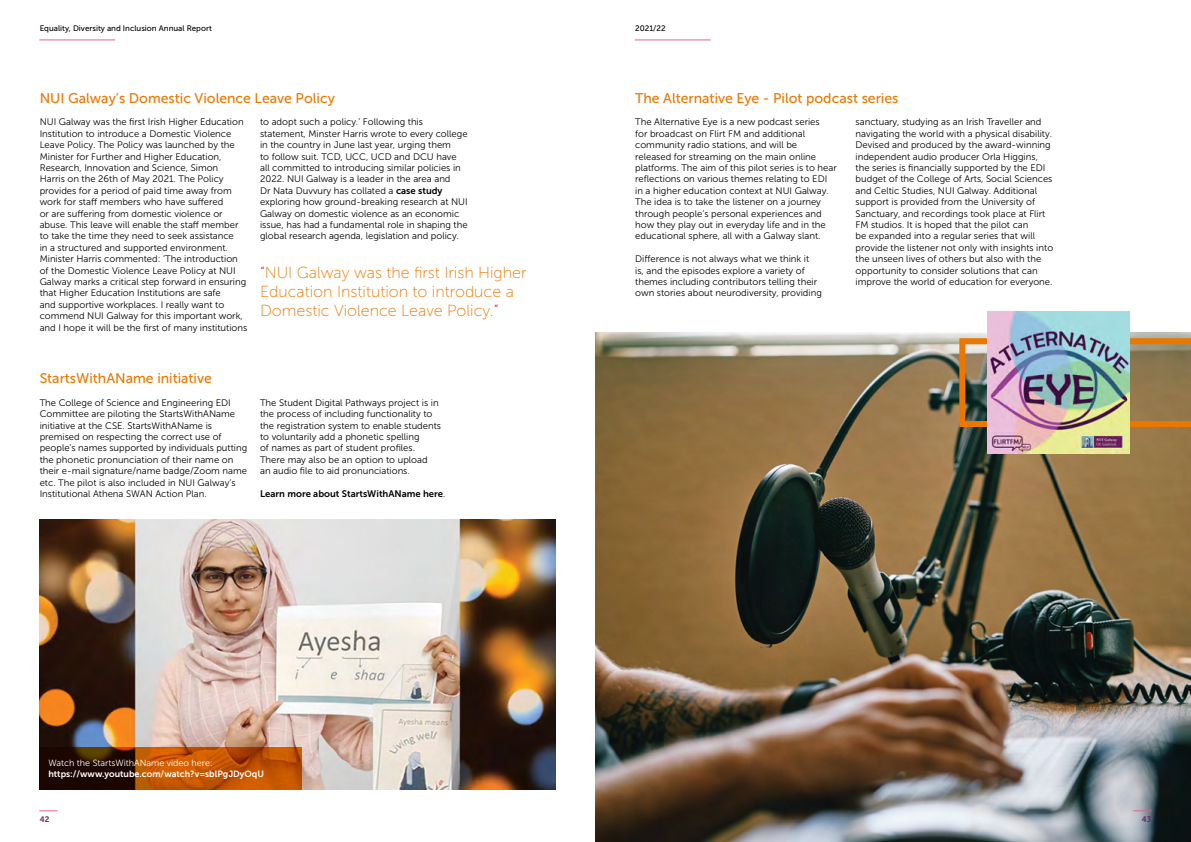
<style>
.page{position:relative;width:1191px;height:842px;background:#fff}
.page>*{position:absolute;margin:0;border:0;box-sizing:border-box;transform-origin:0 0}
.t1{font:16px/19.2px "Museo Sans 100";color:#ea7800}
.t2{font:14px "Museo Sans 500";color:#ea7800}
.t3{font:9.5px/11.4px "Museo Sans 300";color:#000}
.t4{font:9.5px "Museo Sans 700";color:#000}
.t5{font:9px "Museo Sans 700";color:#fff}
.t6{font:9px "Museo Sans 300";color:#fff}
.t7{font:8px "Museo Sans 500";color:#000}
.t8{font:8px "Museo Sans 700";color:#672766}
.s1{font-family:"Museo Sans 700"}
.s2{color:#c00630}
.s3{font-family:"Museo Sans 300"}
</style>
<div class="page">
<img style="left:40px;top:519px;width:516px;height:270px">
<svg style="left:39px;top:747px;width:263px;height:42px;background:#883a00"></svg>
<img style="left:595px;top:333px;width:596px;height:509px">
<svg style="left:956px;top:335px;width:235px;height:95px;background:#97794b"></svg>
<img style="left:987px;top:312px;width:142px;height:142px">
<svg style="left:40px;top:810px;width:17px;height:1px"></svg>
<hr style="left:40px;top:40px;width:75px;height:1px;background:#e16386">
<hr style="left:635px;top:40px;width:75px;height:1px;background:#e16386">
<svg style="left:1133px;top:810px;width:18px;height:1px"></svg>
<p class="t7" style="left:40px;top:24px;width:174px">Equality, Diversity and Inclusion Annual Report</p>
<h2 class="t2" style="left:40px;top:90px;width:297px">NUI Galway’s Domestic Violence Leave Policy</h2>
<p class="t3" style="left:40px;top:116px;width:209px">NUI Galway was the first Irish Higher Education Institution to introduce a Domestic Violence Leave Policy. The Policy was launched by the Minister for Further and Higher Education, Research, Innovation and Science, Simon<br>Harris on the 26th of May 2021. The Policy provides for a period of paid time away from work for staff members who have suffered<br>or are suffering from domestic violence or abuse. This leave will enable the staff member to take the time they need to seek assistance<br>in a structured and supported environment.<br>Minister Harris commented: ‘The introduction of the Domestic Violence Leave Policy at NUI Galway marks a critical step forward in ensuring that Higher Education Institutions are safe<br>and supportive workplaces. I really want to commend NUI Galway for this important work, and I hope it will be the first of many institutions</p>
<p class="t3" style="left:260px;top:116px;width:209px">to adopt such a policy.’ Following this statement, Minster Harris wrote to every college in the country in June last year, urging them<br>to follow suit. TCD, UCC, UCD and DCU have all committed to introducing similar policies in 2022. NUI Galway is a leader in the area and<br>Dr Nata Duvvury has collated a <span class="s1">case study </span>exploring how ground-breaking research at NUI Galway on domestic violence as an economic issue, has had a fundamental role in shaping the global research agenda, legislation and policy.</p>
<h1 class="t1" style="left:260px;top:263px;width:268px"><span class="s2">“</span>NUI Galway was the first Irish Higher<br>Education Institution to introduce a<br>Domestic Violence Leave Policy.<span class="s2">”</span></h1>
<h2 class="t2" style="left:40px;top:371px;width:174px">StartsWithAName initiative</h2>
<p class="t3" style="left:40px;top:397px;width:209px">The College of Science and Engineering EDI Committee are piloting the StartsWithAName initiative at the CSE. StartsWithAName is premised on respecting the correct use of people’s names supported by individuals putting the phonetic pronunciation of their name on their e-mail signature/name badge/Zoom name etc. The pilot is also included in NUI Galway’s Institutional Athena SWAN Action Plan.</p>
<p class="t3" style="left:260px;top:397px;width:183px">The Student Digital Pathways project is in the process of including functionality to the registration system to enable students to voluntarily add a phonetic spelling<br>of names as part of student profiles.<br>There may also be an option to upload<br>an audio file to aid pronunciations.</p>
<p class="t4" style="left:260px;top:488px;width:187px">Learn more about StartsWithAName here<span class="s3">.</span></p>
<p class="t6" style="left:48px;top:758px;width:166px">Watch the StartsWithAName video here:</p>
<p class="t5" style="left:48px;top:769px;width:217px">https://www.youtube.com/watch?v=sblPgJDyOqU</p>
<p class="t7" style="left:635px;top:24px;width:32px">2021/22</p>
<h2 class="t2" style="left:635px;top:90px;width:265px">The Alternative Eye - Pilot podcast series</h2>
<p class="t3" style="left:635px;top:116px;width:203px">The Alternative Eye is a new podcast series<br>for broadcast on Flirt FM and additional community radio stations, and will be<br>released for streaming on the main online platforms. The aim of this pilot series is to hear reflections on various themes relating to EDI in a higher education context at NUI Galway.<br>The idea is to take the listener on a journey through people’s personal experiences and how they play out in everyday life and in the educational sphere, all with a Galway slant.</p>
<p class="t3" style="left:635px;top:253px;width:188px">Difference is not always what we think it<br>is, and the episodes explore a variety of themes including contributors telling their own stories about neurodiversity, providing</p>
<p class="t3" style="left:855px;top:116px;width:199px">sanctuary, studying as an Irish Traveller and navigating the world with a physical disability.<br>Devised and produced by the award-winning independent audio producer Orla Higgins, the series is financially supported by the EDI budget of the College of Arts, Social Sciences and Celtic Studies, NUI Galway. Additional support is provided from the University of Sanctuary, and recordings took place at Flirt FM studios. It is hoped that the pilot can<br>be expanded into a regular series that will provide the listener not only with insights into the unseen lives of others but also with the opportunity to consider solutions that can improve the world of education for everyone.</p>
<p class="t8" style="left:40px;top:815px;width:11px">42</p>
<p class="t8" style="left:1141px;top:815px;width:11px">43</p>
</div>
